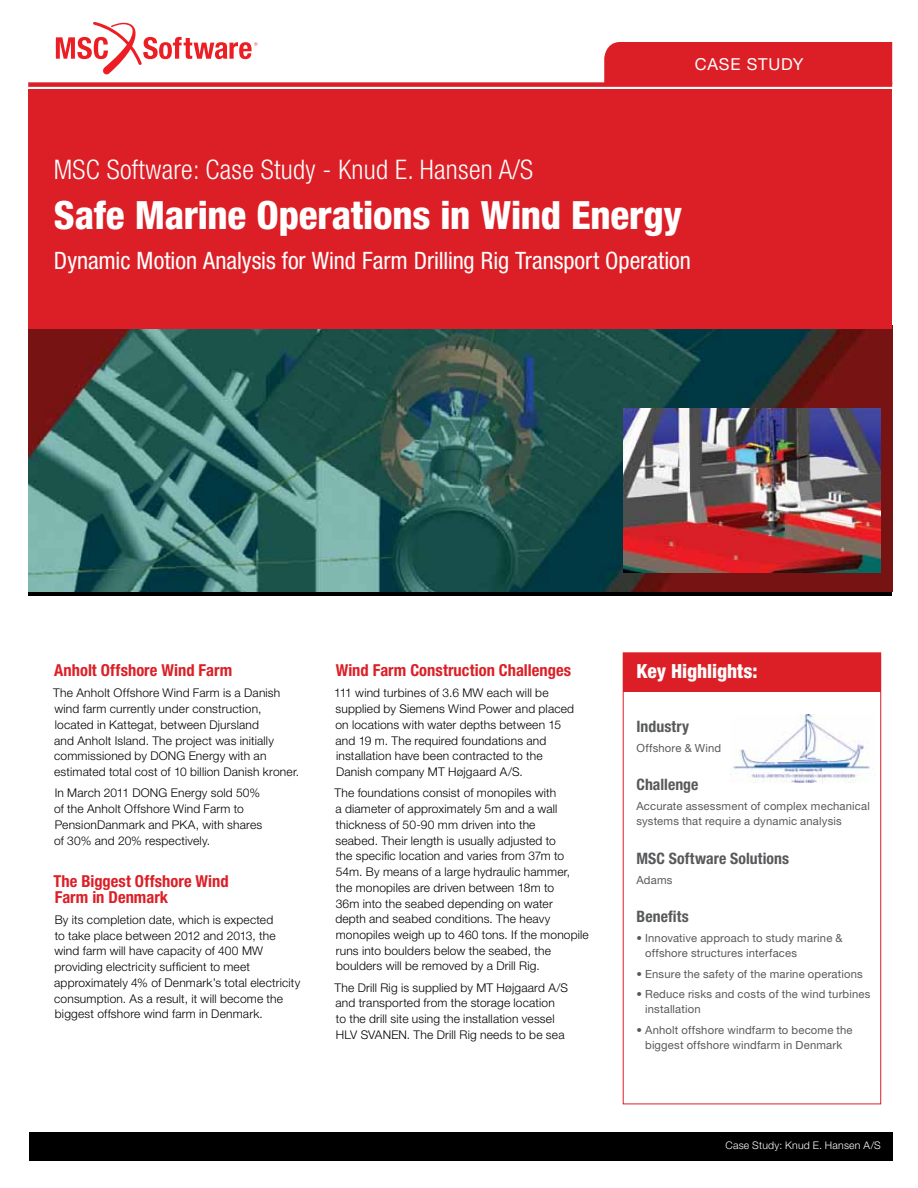
<style>
.page{position:relative;width:918px;height:1188px;background:#fff}
.page>*{position:absolute;margin:0;border:0;box-sizing:border-box;transform-origin:0 0}
.t1{font:800 condensed 39px "Helvetica Neue LT Pro";letter-spacing:-.005em;color:#fff}
.t2{font:300 condensed 27px "Helvetica Neue LT Pro";letter-spacing:.01em;color:#fff}
.t3{font:condensed 24px "Helvetica Neue LT Pro";color:#fff}
.t4{font:800 condensed 19.5px "Helvetica Neue LT Pro";letter-spacing:-.005em;color:#fff}
.t5{font:700 condensed 16.5px/15.8px "Helvetica Neue LT Pro";color:#dc1f26}
.t6{font:16.5px "Helvetica Neue LT Pro";letter-spacing:.045em;color:#fff}
.t7{font:700 condensed 15.75px "Helvetica Neue LT Pro";letter-spacing:.005em;color:#58595b}
.t8{font:300 12px/15.8px "Helvetica Neue LT Pro";letter-spacing:.015em;color:#000}
.t9{font:11.25px/15px "Helvetica Neue LT Pro";letter-spacing:.015em;color:#58595b}
.t10{font:300 10.5px "Helvetica Neue LT Pro";letter-spacing:.02em;color:#fff}
</style>
<div class="page">
<svg style="left:28px;top:591px;width:864px;height:5px;background:#0d0f0f"></svg>
<img style="left:28px;top:328px;width:864px;height:263px">
<img style="left:623px;top:409px;width:257px;height:163px">
<svg style="left:56px;top:21px;width:201px;height:54px"></svg>
<div style="left:28px;top:82px;width:864px;height:5px;background:#dc1f26"></div>
<div style="left:604px;top:42px;width:288px;height:41px;background:#dc1f26"></div>
<div style="left:28px;top:89px;width:864px;height:239px;background:#dc1f26"></div>
<div style="left:29px;top:1132px;width:864px;height:29px;background:#000"></div>
<div style="left:623px;top:653px;width:258px;height:39px;background:#dc1f26"></div>
<div style="left:623px;top:653px;width:258px;height:451px;border:1px solid #dc1f26"></div>
<img style="left:731px;top:714px;width:139px;height:68px">
<h3 class="t6" style="left:695px;top:54px;width:110px">CASE STUDY</h3>
<h2 class="t2" style="left:54px;top:154px;width:481px">MSC Software: Case Study - Knud E. Hansen A/S</h2>
<h1 class="t1" style="left:54px;top:191px;width:630px">Safe Marine Operations in Wind Energy</h1>
<h3 class="t3" style="left:54px;top:246px;width:639px">Dynamic Motion Analysis for Wind Farm Drilling Rig Transport Operation</h3>
<h3 class="t5" style="left:54px;top:663px;width:180px">Anholt Offshore Wind Farm</h3>
<p class="t8" style="left:53px;top:685px;width:248px">The Anholt Offshore Wind Farm is a Danish wind farm currently under construction, located in Kattegat, between Djursland<br>and Anholt Island. The project was initially commissioned by DONG Energy with an estimated total cost of 10 billion Danish kroner.</p>
<p class="t8" style="left:54px;top:785px;width:210px">In March 2011 DONG Energy sold 50% of the Anholt Offshore Wind Farm to PensionDanmark and PKA, with shares of 30% and 20% respectively.</p>
<h3 class="t5" style="left:53px;top:873px;width:177px">The Biggest Offshore Wind<br>Farm in Denmark</h3>
<p class="t8" style="left:54px;top:911px;width:248px">By its completion date, which is expected<br>to take place between 2012 and 2013, the wind farm will have capacity of 400 MW providing electricity sufficient to meet approximately 4% of Denmark’s total electricity consumption. As a result, it will become the biggest offshore wind farm in Denmark.</p>
<h3 class="t5" style="left:336px;top:663px;width:237px">Wind Farm Construction Challenges</h3>
<p class="t8" style="left:334px;top:685px;width:241px">111 wind turbines of 3.6 MW each will be supplied by Siemens Wind Power and placed on locations with water depths between 15 and 19 m. The required foundations and installation have been contracted to the Danish company MT Højgaard A/S.</p>
<p class="t8" style="left:335px;top:785px;width:256px">The foundations consist of monopiles with<br>a diameter of approximately 5m and a wall thickness of 50-90 mm driven into the<br>seabed. Their length is usually adjusted to<br>the specific location and varies from 37m to 54m. By means of a large hydraulic hammer,<br>the monopiles are driven between 18m to<br>36m into the seabed depending on water<br>depth and seabed conditions. The heavy monopiles weigh up to 460 tons. If the monopile runs into boulders below the seabed, the boulders will be removed by a Drill Rig.</p>
<p class="t8" style="left:335px;top:979px;width:235px">The Drill Rig is supplied by MT Højgaard A/S and transported from the storage location<br>to the drill site using the installation vessel HLV SVANEN. The Drill Rig needs to be sea</p>
<h3 class="t4" style="left:637px;top:660px;width:123px">Key Highlights:</h3>
<h3 class="t7" style="left:637px;top:716px;width:54px">Industry</h3>
<p class="t9" style="left:637px;top:740px;width:86px">Offshore &amp; Wind</p>
<h3 class="t7" style="left:637px;top:775px;width:64px">Challenge</h3>
<p class="t9" style="left:637px;top:799px;width:235px">Accurate assessment of complex mechanical systems that require a dynamic analysis</p>
<h3 class="t7" style="left:637px;top:848px;width:154px">MSC Software Solutions</h3>
<p class="t9" style="left:637px;top:872px;width:37px">Adams</p>
<h3 class="t7" style="left:637px;top:907px;width:54px">Benefits</h3>
<p class="t9" style="left:645px;top:931px;width:199px;text-indent:-9px">• Innovative approach to study marine &amp; offshore structures interfaces</p>
<p class="t9" style="left:637px;top:966px;width:228px">• Ensure the safety of the marine operations</p>
<p class="t9" style="left:645px;top:986px;width:227px;text-indent:-9px">• Reduce risks and costs of the wind turbines installation</p>
<p class="t9" style="left:637px;top:1022px;width:218px;text-align:center">• Anholt offshore windfarm to become the biggest offshore windfarm in Denmark</p>
<p class="t10" style="left:725px;top:1139px;width:157px">Case Study: Knud E. Hansen A/S</p>
</div>
